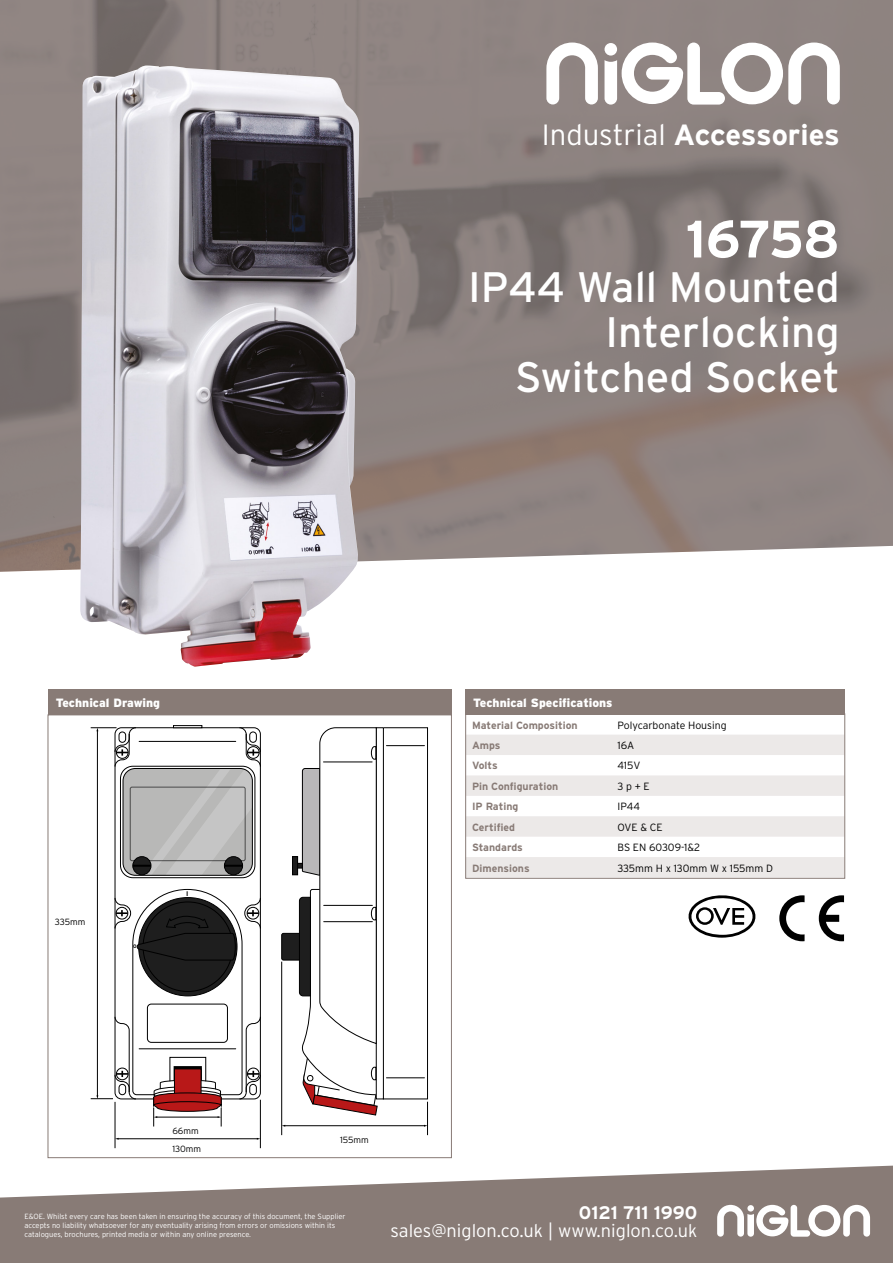
<style>
.page{position:relative;width:893px;height:1263px;background:#fff}
.page>*{position:absolute;margin:0;border:0;box-sizing:border-box;transform-origin:0 0}
.t1{font:700 52.5px "Interstate";letter-spacing:-.03em;color:#fff}
.t2{font:42.6px/45px "Interstate";color:#fff;text-align:right}
.t3{font:700 29.25px "Interstate";letter-spacing:-.01em;color:#fff}
.t4{font:300 18.15px "Interstate";color:#fff}
.t5{font:700 18.15px "Interstate";color:#fff}
.t6{font:900 12px "Interstate";color:#fff}
.t7{font:700 10.5px "Interstate";color:#887b76}
.t8{font:300 10.5px "Interstate";color:#000}
.t9{font:300 9px "Interstate";color:#000}
.t10{font:300 7.5px/9px "Interstate";color:#fff}
.t11{font:700 6.75px "Interstate";color:#000}
.t12{font:700 5.1px "Interstate";color:#000}
.s1{font-weight:300}
</style>
<div class="page">
<svg style="left:0;top:1165px;width:893px;height:98px;fill:#887b76"></svg>
<svg style="left:717px;top:1205px;width:153px;height:32px"></svg>
<img style="left:0;top:0;width:893px;height:572px">
<svg style="left:546px;top:43px;width:52px;height:61px"></svg>
<svg style="left:604px;top:43px;width:236px;height:62px"></svg>
<svg style="left:465px;top:714px;width:380px;height:165px"></svg>
<div style="left:465px;top:689px;width:380px;height:25px;background:#887b76"></div>
<div style="left:48px;top:689px;width:404px;height:25px;background:#887b76"></div>
<svg style="left:47px;top:714px;width:405px;height:444px"></svg>
<img style="left:80px;top:66px;width:279px;height:600px">
<svg style="left:688px;top:895px;width:67px;height:43px"></svg>
<svg style="left:779px;top:895px;width:26px;height:46px"></svg>
<svg style="left:819px;top:895px;width:25px;height:46px"></svg>
<h3 class="t3" style="left:542px;top:117px;width:299px"><span class="s1">Industrial</span> Accessories</h3>
<h1 class="t1" style="left:686px;top:207px;width:156px">16758</h1>
<h2 class="t2" style="left:468px;top:265px;width:373px">IP44 Wall Mounted<br>Interlocking<br>Switched Socket</h2>
<h3 class="t6" style="left:56px;top:695px;width:106px">Technical Drawing</h3>
<h3 class="t6" style="left:473px;top:695px;width:141px">Technical Specifications</h3>
<p class="t9" style="left:55px;top:917px;width:32px">335mm</p>
<p class="t12" style="left:133px;top:943px;width:5px">0</p>
<p class="t11" style="left:186px;top:889px;width:4px">I</p>
<h3 class="t7" style="left:472px;top:718px;width:107px">Material Composition</h3>
<h3 class="t8" style="left:617px;top:718px;width:111px">Polycarbonate Housing</h3>
<h3 class="t7" style="left:472px;top:739px;width:30px">Amps</h3>
<h3 class="t8" style="left:617px;top:739px;width:18px">16A</h3>
<h3 class="t7" style="left:472px;top:759px;width:27px">Volts</h3>
<h3 class="t8" style="left:617px;top:759px;width:25px">415V</h3>
<h3 class="t7" style="left:472px;top:780px;width:88px">Pin Configuration</h3>
<h3 class="t8" style="left:617px;top:780px;width:34px">3 p + E</h3>
<h3 class="t7" style="left:472px;top:800px;width:48px">IP Rating</h3>
<h3 class="t8" style="left:617px;top:800px;width:24px">IP44</h3>
<h3 class="t7" style="left:472px;top:820px;width:45px">Certified</h3>
<h3 class="t8" style="left:617px;top:820px;width:47px">OVE &amp; CE</h3>
<h3 class="t7" style="left:472px;top:841px;width:52px">Standards</h3>
<h3 class="t8" style="left:617px;top:841px;width:84px">BS EN 60309-1&amp;2</h3>
<h3 class="t7" style="left:472px;top:861px;width:59px">Dimensions</h3>
<h3 class="t8" style="left:617px;top:861px;width:157px">335mm H x 130mm W x 155mm D</h3>
<p class="t9" style="left:172px;top:1125px;width:28px">66mm</p>
<p class="t9" style="left:172px;top:1143px;width:30px">130mm</p>
<p class="t9" style="left:340px;top:1135px;width:30px">155mm</p>
<p class="t10" style="left:24px;top:1211px;width:323px">E&amp;OE. Whilst every care has been taken in ensuring the accuracy of this document, the Supplier accepts no liability whatsoever for any eventuality arising from errors or omissions within its catalogues, brochures, printed media or within any online presence.</p>
<h3 class="t5" style="left:579px;top:1202px;width:120px">0121 711 1990</h3>
<h3 class="t4" style="left:390px;top:1219px;width:308px">sales@niglon.co.uk | www.niglon.co.uk</h3>
</div>
